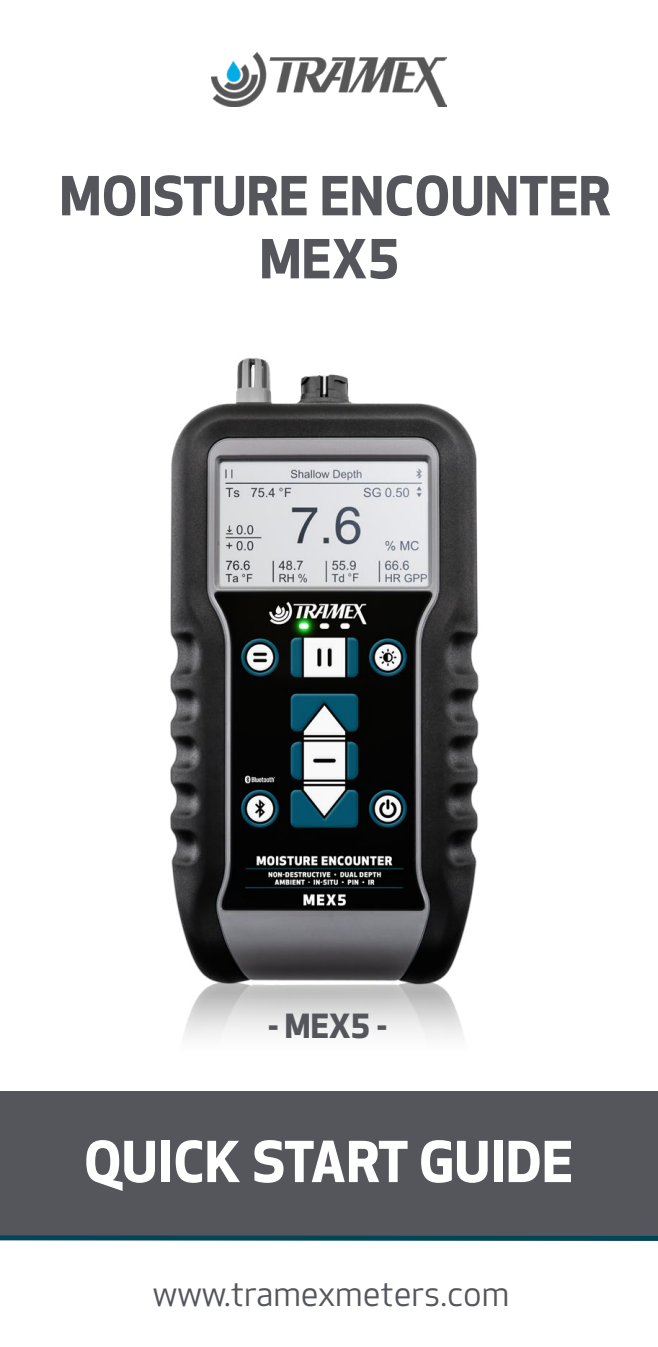
<style>
.page{position:relative;width:658px;height:1347px;background:#fff}
.page>*{position:absolute;margin:0;border:0;box-sizing:border-box;transform-origin:0 0}
.t1{font:700 55px "Apex New";letter-spacing:.01em;color:#fff}
.t2{font:700 52.5px/63px "Apex New";letter-spacing:.01em;color:#54565c;text-align:center}
.t3{font:35px "Apex New";color:#54565c}
.t4{font:700 32.5px "Apex New";color:#54565c}
</style>
<div class="page">
<img style="left:211px;top:53px;width:235px;height:54px">
<img style="left:170px;top:357px;width:309px;height:681px">
<div style="left:0;top:1091px;width:658px;height:146px;background:#54565c"></div>
<svg style="left:0;top:1235px;width:658px;height:6px;background:#175161"></svg>
<p class="t2" style="left:60px;top:166px;width:552px">MOISTURE ENCOUNTER<br>MEX5</p>
<p class="t4" style="left:268px;top:1006px;width:121px">- MEX5 -</p>
<p class="t1" style="left:84px;top:1129px;width:490px">QUICK START GUIDE</p>
<p class="t3" style="left:153px;top:1273px;width:358px">www.tramexmeters.com</p>
</div>
